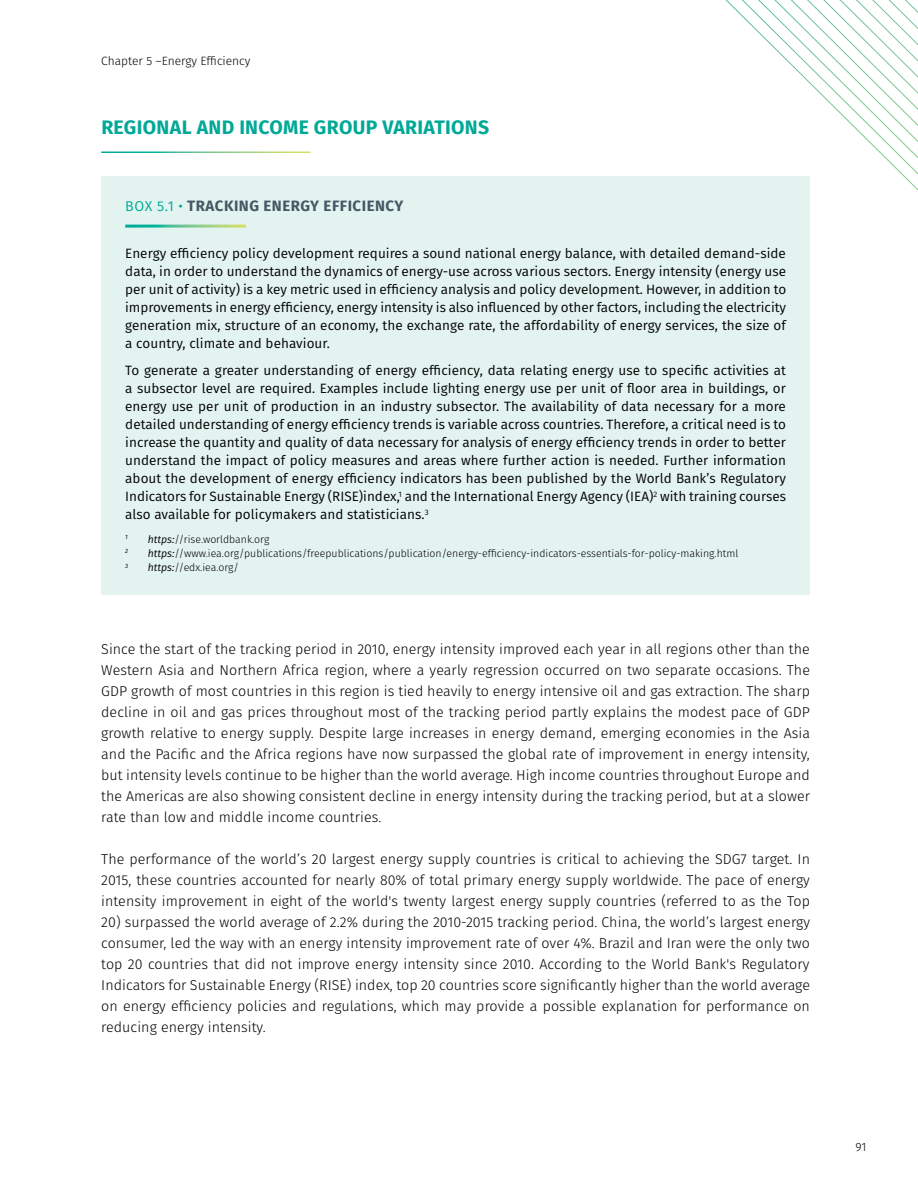
<style>
.page{position:relative;width:918px;height:1188px;background:#fff}
.page>*{position:absolute;margin:0;border:0;box-sizing:border-box;transform-origin:0 0}
.t1{font:700 19.5px "Fira Sans";letter-spacing:.015em;color:#00a997}
.t2{font:700 15px "Fira Sans";letter-spacing:.035em;color:#465865}
.t3{font:300 14.25px/21px "Fira Sans";letter-spacing:.005em;color:#000;text-align:justify}
.t4{font:13.5px/18px "Fira Sans";letter-spacing:.005em;color:#000;text-align:justify}
.t5{font:300 12px "Fira Sans";color:#000}
.t6{font:300 10.5px "Fira Sans";color:#000}
.t7{font:italic 6.15px "Fira Sans";color:#000}
.s1{font-weight:400;font-size:14.25px;color:#00a997}
.s2{font-weight:400;font-style:italic}
</style>
<div class="page">
<svg style="left:705px;top:0;width:213px;height:191px"></svg>
<div style="left:101px;top:177px;width:709px;height:418px;background:#e3f3f0"></div>
<hr style="left:125px;top:225px;width:121px;height:3px;background:#fff">
<p class="t5" style="left:101px;top:53px;width:151px">Chapter 5 –Energy Efficiency</p>
<h1 class="t1" style="left:101px;top:110px;width:389px">REGIONAL AND INCOME GROUP VARIATIONS</h1>
<p class="t2" style="left:125px;top:193px;width:280px"><span class="s1">BOX 5.1 •</span> TRACKING ENERGY EFFICIENCY</p>
<p class="t4" style="left:125px;top:244px;width:662px">Energy efficiency policy development requires a sound national energy balance, with detailed demand-side data, in order to understand the dynamics of energy-use across various sectors. Energy intensity (energy use per unit of activity) is a key metric used in efficiency analysis and policy development. However, in addition to improvements in energy efficiency, energy intensity is also influenced by other factors, including the electricity generation mix, structure of an economy, the exchange rate, the affordability of energy services, the size of a country, climate and behaviour.</p>
<p class="t4" style="left:125px;top:361px;width:662px">To generate a greater understanding of energy efficiency, data relating energy use to specific activities at a subsector level are required. Examples include lighting energy use per unit of floor area in buildings, or energy use per unit of production in an industry subsector. The availability of data necessary for a more detailed understanding of energy efficiency trends is variable across countries. Therefore, a critical need is to increase the quantity and quality of data necessary for analysis of energy efficiency trends in order to better understand the impact of policy measures and areas where further action is needed. Further information about the development of energy efficiency indicators has been published by the World Bank’s Regulatory Indicators for Sustainable Energy (RISE)index,<sup>1</sup> and the International Energy Agency (IEA)<sup>2</sup> with training courses also available for policymakers and statisticians.<sup>3</sup></p>
<p class="t7" style="left:125px;top:532px;width:4px">1</p>
<p class="t6" style="left:148px;top:531px;width:123px"><span class="s2">https:</span>//rise.worldbank.org</p>
<p class="t7" style="left:125px;top:547px;width:4px">2</p>
<p class="t6" style="left:148px;top:546px;width:592px"><span class="s2">https:</span>//www.iea.org/publications/freepublications/publication/energy-efficiency-indicators-essentials-for-policy-making.html</p>
<p class="t7" style="left:125px;top:561px;width:5px">3</p>
<p class="t6" style="left:148px;top:560px;width:93px"><span class="s2">https:</span>//edx.iea.org/</p>
<p class="t3" style="left:101px;top:638px;width:710px">Since the start of the tracking period in 2010, energy intensity improved each year in all regions other than the Western Asia and Northern Africa region, where a yearly regression occurred on two separate occasions. The GDP growth of most countries in this region is tied heavily to energy intensive oil and gas extraction. The sharp decline in oil and gas prices throughout most of the tracking period partly explains the modest pace of GDP growth relative to energy supply. Despite large increases in energy demand, emerging economies in the Asia and the Pacific and the Africa regions have now surpassed the global rate of improvement in energy intensity, but intensity levels continue to be higher than the world average. High income countries throughout Europe and the Americas are also showing consistent decline in energy intensity during the tracking period, but at a slower rate than low and middle income countries.</p>
<p class="t3" style="left:101px;top:848px;width:710px">The performance of the world’s 20 largest energy supply countries is critical to achieving the SDG7 target. In 2015, these countries accounted for nearly 80% of total primary energy supply worldwide. The pace of energy intensity improvement in eight of the world's twenty largest energy supply countries (referred to as the Top</p>
<p class="t3" style="left:101px;top:912px;width:710px">20) surpassed the world average of 2.2% during the 2010-2015 tracking period. China, the world’s largest energy consumer, led the way with an energy intensity improvement rate of over 4%. Brazil and Iran were the only two top 20 countries that did not improve energy intensity since 2010. According to the World Bank's Regulatory Indicators for Sustainable Energy (RISE) index, top 20 countries score significantly higher than the world average on energy efficiency policies and regulations, which may provide a possible explanation for performance on reducing energy intensity.</p>
<p class="t5" style="left:856px;top:1138px;width:12px">91</p>
</div>
